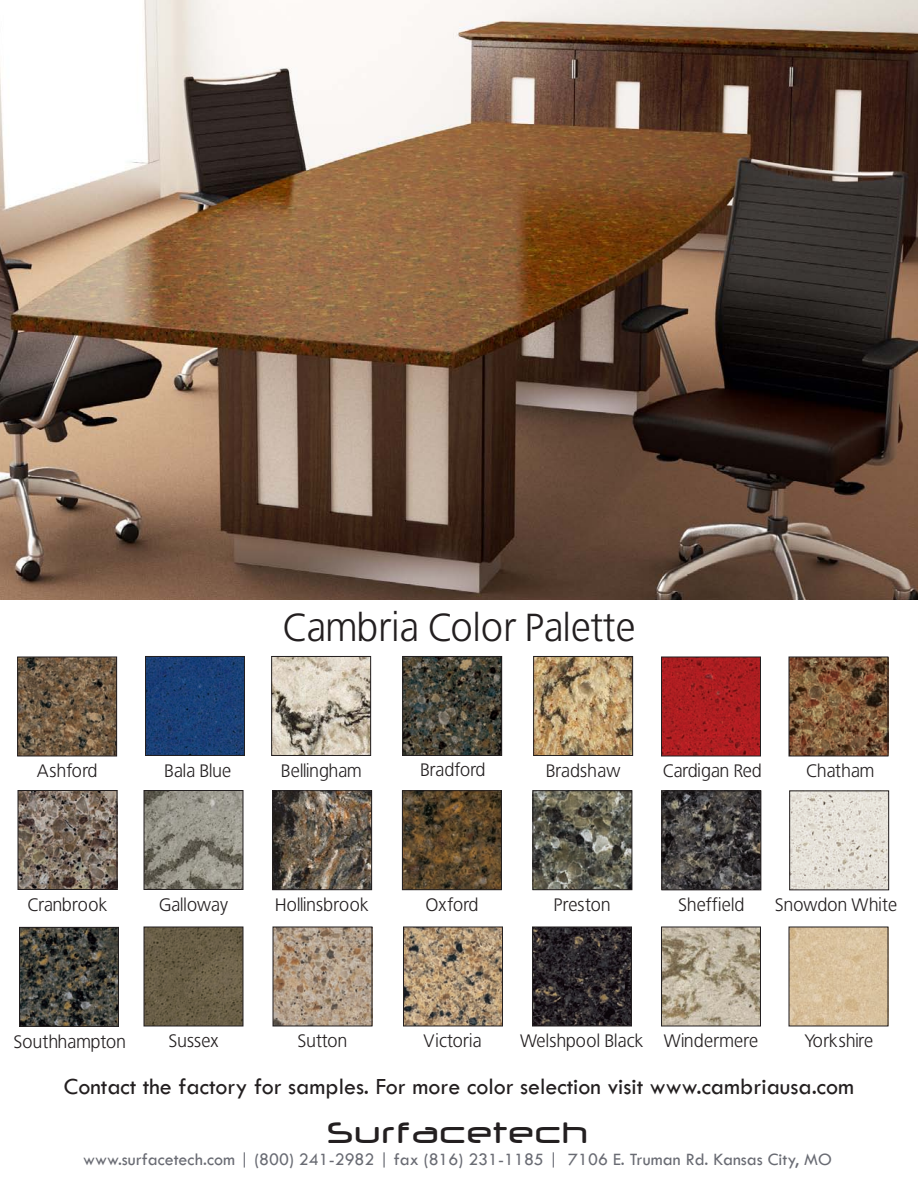
<style>
.page{position:relative;width:918px;height:1188px;background:#fff}
.page>*{position:absolute;margin:0;border:0;box-sizing:border-box;transform-origin:0 0}
.t1{font:39px "Bastardus Sans";color:#231f20}
.t2{font:500 33px "Neuropol";color:#231f20}
.t3{font:24px "Tw Cen";color:#231f20}
.t4{font:18px "Bastardus Sans";color:#231f20}
.top_type{font:18px "Tw Cen";color:#696b73}
.t5{font:18px "Bastardus Sans";letter-spacing:-.035em;color:#231f20}
</style>
<div class="page">
<img style="left:0;top:0;width:918px;height:600px">
<img style="left:19px;top:659px;width:96px;height:95px">
<div style="left:17px;top:657px;width:100px;height:99px;border:1px solid #231f20"></div>
<img style="left:273px;top:658px;width:96px;height:96px">
<div style="left:271px;top:656px;width:100px;height:100px;border:1px solid #231f20"></div>
<img style="left:663px;top:659px;width:96px;height:95px">
<div style="left:661px;top:657px;width:100px;height:99px;border:1px solid #231f20"></div>
<img style="left:791px;top:659px;width:95px;height:95px">
<div style="left:789px;top:657px;width:99px;height:99px;border:1px solid #231f20"></div>
<img style="left:20px;top:792px;width:95px;height:96px">
<div style="left:18px;top:790px;width:99px;height:100px;border:1px solid #231f20"></div>
<img style="left:146px;top:792px;width:95px;height:96px">
<div style="left:144px;top:790px;width:99px;height:100px;border:1px solid #231f20"></div>
<img style="left:404px;top:792px;width:96px;height:96px">
<div style="left:402px;top:790px;width:100px;height:100px;border:1px solid #231f20"></div>
<img style="left:535px;top:792px;width:95px;height:96px">
<div style="left:533px;top:790px;width:99px;height:100px;border:1px solid #231f20"></div>
<img style="left:274px;top:792px;width:96px;height:96px">
<div style="left:272px;top:790px;width:100px;height:100px;border:1px solid #231f20"></div>
<img style="left:21px;top:929px;width:96px;height:96px">
<div style="left:19px;top:927px;width:100px;height:100px;border:1px solid #231f20"></div>
<img style="left:791px;top:792px;width:96px;height:96px">
<div style="left:789px;top:790px;width:100px;height:100px;border:1px solid #231f20"></div>
<img style="left:664px;top:792px;width:95px;height:96px">
<div style="left:662px;top:790px;width:99px;height:100px;border:1px solid #231f20"></div>
<img style="left:146px;top:929px;width:95px;height:95px">
<div style="left:144px;top:927px;width:99px;height:99px;border:1px solid #231f20"></div>
<img style="left:275px;top:929px;width:95px;height:95px">
<img style="left:405px;top:929px;width:96px;height:95px">
<div style="left:403px;top:927px;width:100px;height:99px;border:1px solid #231f20"></div>
<img style="left:534px;top:929px;width:96px;height:95px">
<div style="left:532px;top:927px;width:100px;height:99px;border:1px solid #231f20"></div>
<img style="left:663px;top:929px;width:96px;height:95px">
<div style="left:661px;top:927px;width:100px;height:99px;border:1px solid #231f20"></div>
<img style="left:791px;top:929px;width:95px;height:95px">
<img style="left:535px;top:658px;width:96px;height:96px">
<div style="left:533px;top:656px;width:100px;height:100px;border:1px solid #231f20"></div>
<img style="left:404px;top:658px;width:96px;height:96px">
<div style="left:402px;top:656px;width:100px;height:100px;border:1px solid #231f20"></div>
<img style="left:147px;top:658px;width:96px;height:96px">
<div style="left:145px;top:656px;width:100px;height:100px;border:1px solid #231f20"></div>
<p class="t1" style="left:283px;top:605px;width:354px">Cambria Color Palette</p>
<p class="t4" style="left:37px;top:760px;width:62px">Ashford</p>
<p class="t4" style="left:164px;top:760px;width:68px">Bala Blue</p>
<p class="t5" style="left:281px;top:760px;width:83px">Bellingham</p>
<p class="t4" style="left:420px;top:760px;width:67px">Bradford</p>
<p class="t4" style="left:546px;top:760px;width:76px">Bradshaw</p>
<p class="t5" style="left:663px;top:760px;width:101px">Cardigan Red</p>
<p class="t4" style="left:806px;top:760px;width:70px">Chatham</p>
<p class="t4" style="left:27px;top:894px;width:82px">Cranbrook</p>
<p class="t4" style="left:678px;top:894px;width:68px">Sheffield</p>
<p class="t4" style="left:275px;top:895px;width:96px">Hollinsbrook</p>
<p class="t4" style="left:159px;top:894px;width:71px">Galloway</p>
<p class="t4" style="left:425px;top:895px;width:55px">Oxford</p>
<p class="t4" style="left:554px;top:895px;width:59px">Preston</p>
<p class="t4" style="left:775px;top:895px;width:124px">Snowdon White</p>
<p class="t4" style="left:424px;top:1031px;width:60px">Victoria</p>
<p class="t4" style="left:13px;top:1031px;width:114px">Southhampton</p>
<p class="t4" style="left:664px;top:1031px;width:96px">Windermere</p>
<p class="t4" style="left:520px;top:1031px;width:125px">Welshpool Black</p>
<p class="t4" style="left:168px;top:1030px;width:52px">Sussex</p>
<p class="t4" style="left:298px;top:1031px;width:51px">Sutton</p>
<p class="t4" style="left:804px;top:1031px;width:70px">Yorkshire</p>
<p class="t3" style="left:64px;top:1072px;width:792px">Contact the factory for samples. For more color selection visit www.cambriausa.com</p>
<p class="t2" style="left:326px;top:1119px;width:264px">Surfacetech</p>
<p class="top_type" style="left:83px;top:1149px;width:750px">www.surfacetech.com | (800) 241-2982 | fax (816) 231-1185 | 7106 E. Truman Rd. Kansas City, MO</p>
</div>
